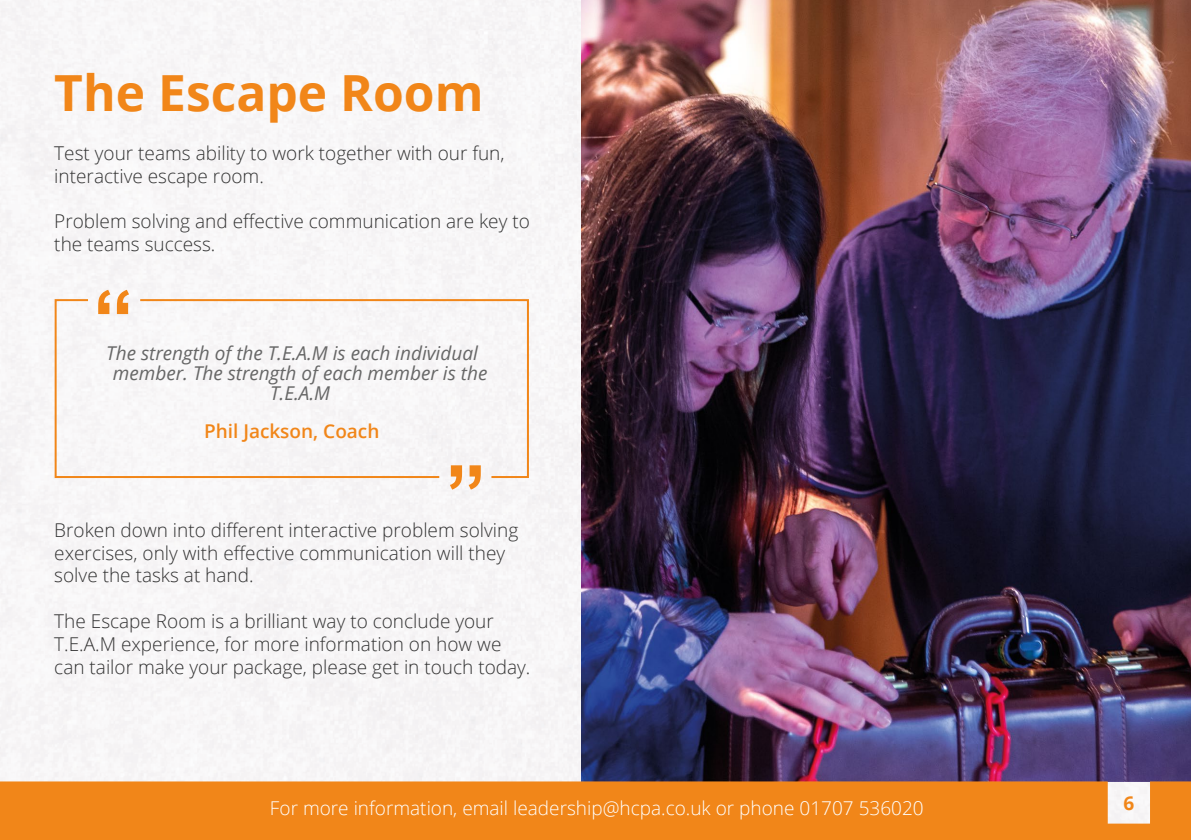
<style>
.page{position:relative;width:1191px;height:840px;background:#fff}
.page>*{position:absolute;margin:0;border:0;box-sizing:border-box;transform-origin:0 0}
.t1{font:700 49.8px "Open Sans";color:#f18619}
.t2{font:300 19px/22.8px "Open Sans";color:#333}
.t3{font:italic 19px/20px "Open Sans";color:#676767;text-align:center}
.t4{font:300 19px "Open Sans";color:#fff}
.t5{font:600 19px "Open Sans";color:#f18619}
.t6{font:700 19px "Open Sans";color:#f18619}
</style>
<div class="page">
<img style="left:581px;top:0;width:610px;height:781px">
<svg style="left:98px;top:289px;width:31px;height:9px"></svg>
<svg style="left:450px;top:478px;width:31px;height:11px"></svg>
<svg style="left:441px;top:298px;width:89px;height:180px"></svg>
<div style="left:54px;top:298px;width:387px;height:180px;background:#f8f6f7"></div>
<div style="left:0;top:781px;width:1191px;height:58px;background:#f18619"></div>
<h1 class="t1" style="left:54px;top:58px;width:431px">The Escape Room</h1>
<p class="t2" style="left:54px;top:141px;width:452px">Test your teams ability to work together with our fun, interactive escape room.</p>
<p class="t2" style="left:54px;top:209px;width:477px">Problem solving and effective communication are key to the teams success.</p>
<p class="t3" style="left:106px;top:342px;width:382px">The strength of the T.E.A.M is each individual member. The strength of each member is the<br>T.E.A.M</p>
<p class="t5" style="left:204px;top:417px;width:177px">Phil Jackson, Coach</p>
<p class="t2" style="left:54px;top:517px;width:465px">Broken down into different interactive problem solving exercises, only with effective communication will they solve the tasks at hand.</p>
<p class="t2" style="left:54px;top:609px;width:478px">The Escape Room is a brilliant way to conclude your<br>T.E.A.M experience, for more information on how we can tailor make your package, please get in touch today.</p>
<p class="t4" style="left:270px;top:794px;width:655px">For more information, email leadership@hcpa.co.uk or phone 01707 536020</p>
<p class="t6" style="left:1123px;top:789px;width:12px">6</p>
</div>
